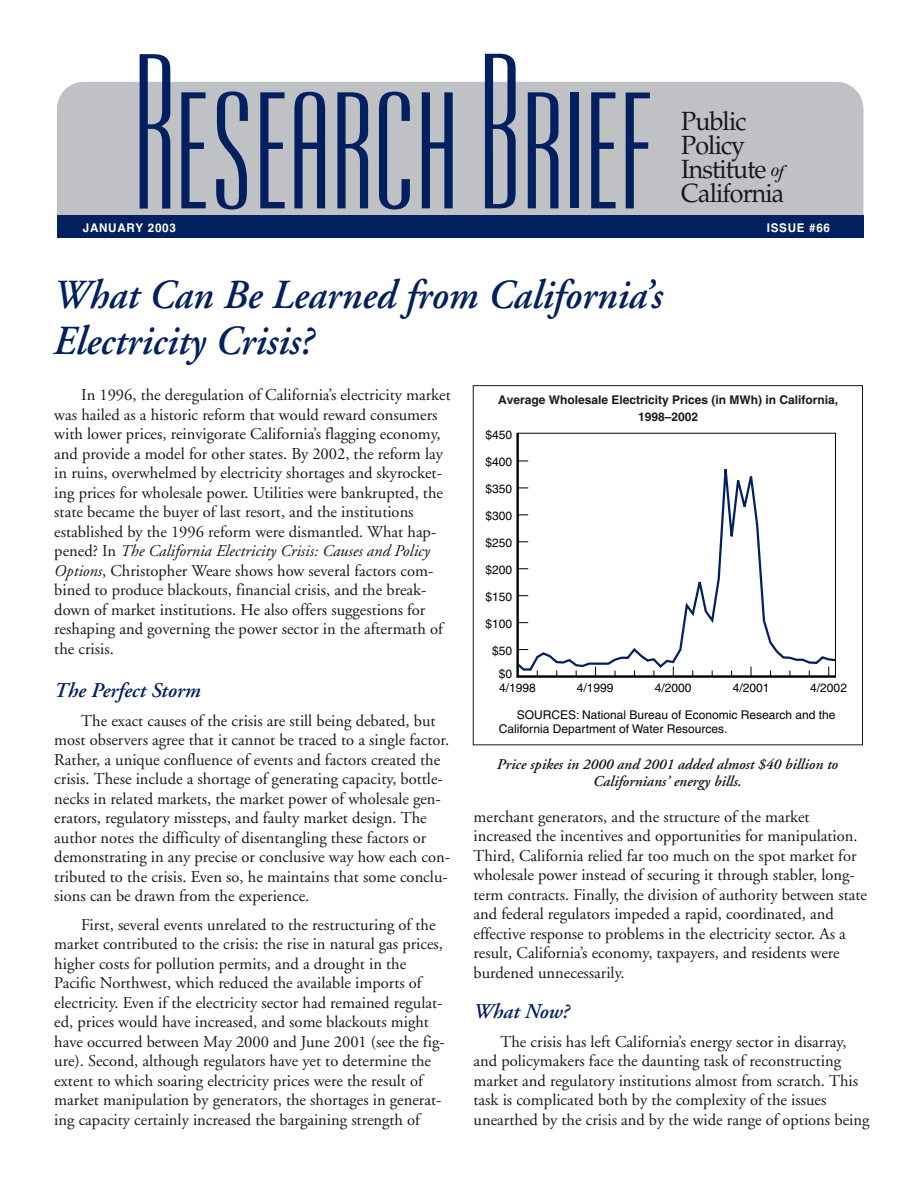
<style>
.page{position:relative;width:918px;height:1188px;background:#fff}
.page>*{position:absolute;margin:0;border:0;box-sizing:border-box;transform-origin:0 0}
.t1{font:181.8px "Ultra Condensed Sans One";letter-spacing:-.015em;color:#021f5f}
.t2{font:italic 600 41.25px/46.5px "Adobe Garamond";color:#021f5f;scale:.95 1}
.t3{font:26.25px/24.2px "Palatino";letter-spacing:-.035em;color:#171819;scale:.95 1}
.t4{font:italic 600 21px "Adobe Garamond";color:#021f5f}
.t5{font:16.5px/19.5px "Adobe Garamond";color:#171819}
.t6{font:italic 600 15px/16.5px "Adobe Garamond";color:#171819;text-align:center}
.t7{font:12px/23.2px "Helvetica";color:#000;text-align:center}
.t8{font:700 12px/16.5px "Helvetica";color:#171819;text-align:center}
.t9{font:700 12px "Helvetica";letter-spacing:.055em;color:#fff}
.s1{font-family:"Garamond";font-style:italic;font-stretch:condensed;font-size:18.3px}
.s2{font-style:italic}
</style>
<div class="page">
<div style="left:57px;top:82px;width:806px;height:133px;background:#bfc1c4"></div>
<div style="left:57px;top:215px;width:806px;height:23px;background:#021f5f"></div>
<svg style="left:516px;top:432px;width:320px;height:246px"></svg>
<svg style="left:516px;top:440px;width:320px;height:232px"></svg>
<div style="left:473px;top:385px;width:390px;height:360px;border:1px solid #171819"></div>
<h1 class="t1" style="left:132px;top:39px;width:525px">Research Brief</h1>
<h3 class="t3" style="left:681px;top:112px;width:110px">Public<br>Policy<br>Institute <span class="s1">of<br></span>California</h3>
<p class="t9" style="left:83px;top:223px;width:94px">JANUARY 2003</p>
<p class="t9" style="left:767px;top:223px;width:65px">ISSUE #66</p>
<h2 class="t2" style="left:53px;top:275px;width:643px">What Can Be Learned from California’s<br>Electricity Crisis?</h2>
<p class="t5" style="left:54px;top:387px;width:398px;text-indent:27px">In 1996, the deregulation of California’s electricity market was hailed as a historic reform that would reward consumers with lower prices, reinvigorate California’s flagging economy, and provide a model for other states. By 2002, the reform lay in ruins, overwhelmed by electricity shortages and skyrocket&shy;ing prices for wholesale power. Utilities were bankrupted, the state became the buyer of last resort, and the institutions established by the 1996 reform were dismantled. What hap&shy;pened? In <span class="s2">The California Electricity Crisis: Causes and Policy Options</span>, Christopher Weare shows how several factors com&shy;bined to produce blackouts, financial crisis, and the break&shy;down of market institutions. He also offers suggestions for reshaping and governing the power sector in the aftermath of the crisis.</p>
<p class="t4" style="left:54px;top:682px;width:148px">The Perfect Storm</p>
<p class="t5" style="left:54px;top:712px;width:397px;text-indent:27px">The exact causes of the crisis are still being debated, but most observers agree that it cannot be traced to a single factor.<br>Rather, a unique confluence of events and factors created the crisis. These include a shortage of generating capacity, bottle&shy;necks in related markets, the market power of wholesale gen&shy;erators, regulatory missteps, and faulty market design. The author notes the difficulty of disentangling these factors or demonstrating in any precise or conclusive way how each con&shy;tributed to the crisis. Even so, he maintains that some conclu&shy;sions can be drawn from the experience.</p>
<p class="t5" style="left:54px;top:916px;width:392px;text-indent:27px">First, several events unrelated to the restructuring of the market contributed to the crisis: the rise in natural gas prices, higher costs for pollution permits, and a drought in the Pacific Northwest, which reduced the available imports of electricity. Even if the electricity sector had remained regulat&shy;ed, prices would have increased, and some blackouts might have occurred between May 2000 and June 2001 (see the fig&shy;ure). Second, although regulators have yet to determine the extent to which soaring electricity prices were the result of market manipulation by generators, the shortages in generat&shy;ing capacity certainly increased the bargaining strength of</p>
<p class="t8" style="left:498px;top:393px;width:342px">Average Wholesale Electricity Prices (in MWh) in California,<br>1998–2002</p>
<p class="t7" style="left:486px;top:424px;width:28px">$450</p>
<p class="t7" style="left:486px;top:451px;width:28px">$400</p>
<p class="t7" style="left:486px;top:478px;width:28px">$350</p>
<p class="t7" style="left:486px;top:505px;width:28px">$300</p>
<p class="t7" style="left:486px;top:532px;width:28px">$250</p>
<p class="t7" style="left:486px;top:559px;width:28px">$200</p>
<p class="t7" style="left:486px;top:586px;width:28px">$150</p>
<p class="t7" style="left:486px;top:613px;width:28px">$100</p>
<p class="t7" style="left:492px;top:640px;width:22px">$50 $0</p>
<p class="t7" style="left:499px;top:677px;width:38px">4/1998</p>
<p class="t7" style="left:577px;top:677px;width:38px">4/1999</p>
<p class="t7" style="left:655px;top:677px;width:38px">4/2000</p>
<p class="t7" style="left:733px;top:677px;width:38px">4/2001</p>
<p class="t7" style="left:810px;top:677px;width:38px">4/2002</p>
<p class="t7" style="left:499px;top:709px;width:338px;line-height:14.2px;text-align:left;text-indent:18px">SOURCES: National Bureau of Economic Research and the<br>California Department of Water Resources.</p>
<p class="t6" style="left:497px;top:758px;width:343px">Price spikes in 2000 and 2001 added almost $40 billion to<br>Californians’ energy bills.</p>
<p class="t5" style="left:474px;top:808px;width:395px">merchant generators, and the structure of the market increased the incentives and opportunities for manipulation.<br>Third, California relied far too much on the spot market for wholesale power instead of securing it through stabler, long&shy;term contracts. Finally, the division of authority between state and federal regulators impeded a rapid, coordinated, and effective response to problems in the electricity sector. As a result, California’s economy, taxpayers, and residents were burdened unnecessarily.</p>
<p class="t4" style="left:474px;top:1003px;width:97px">What Now?</p>
<p class="t5" style="left:474px;top:1033px;width:397px;text-indent:27px">The crisis has left California’s energy sector in disarray, and policymakers face the daunting task of reconstructing market and regulatory institutions almost from scratch. This task is complicated both by the complexity of the issues unearthed by the crisis and by the wide range of options being</p>
</div>
